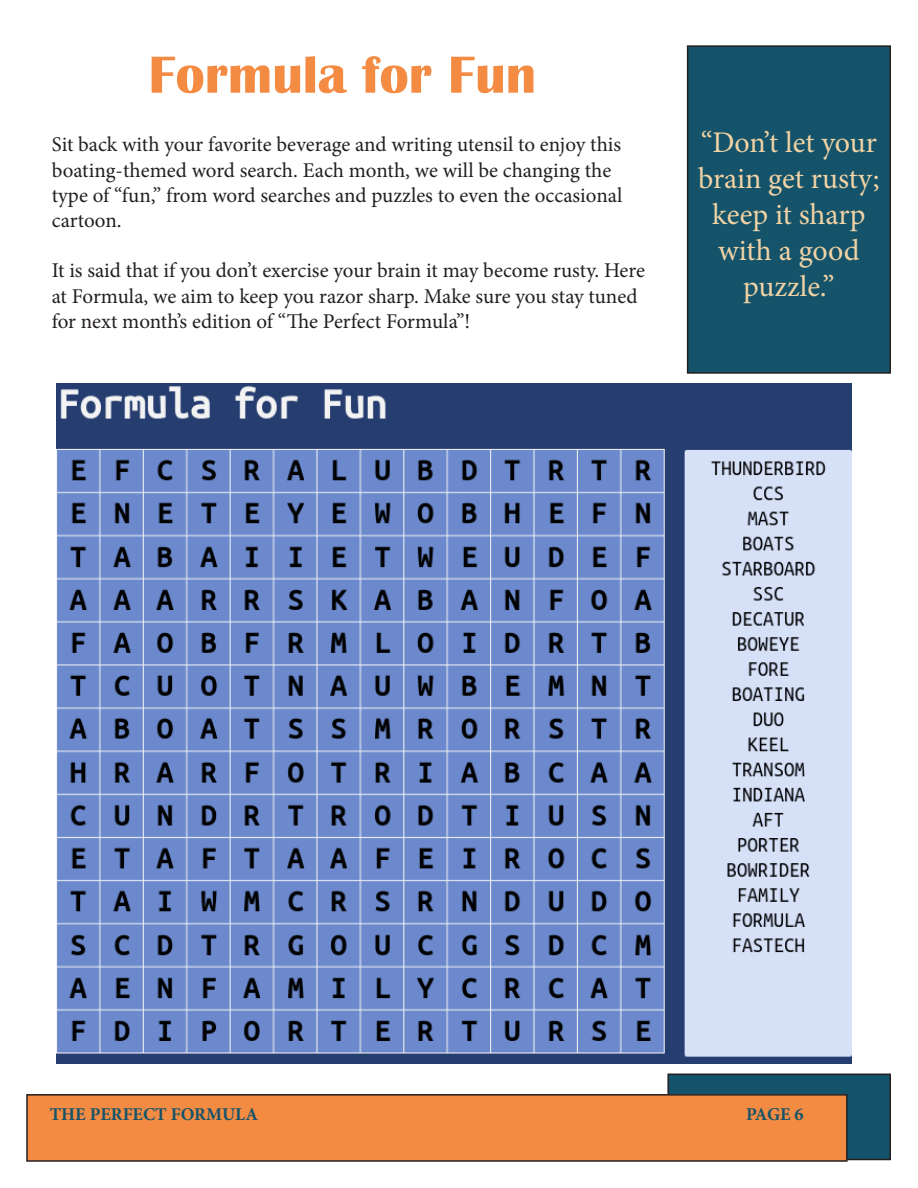
<style>
.page{position:relative;width:918px;height:1188px;background:#fff}
.page>*{position:absolute;margin:0;border:0;box-sizing:border-box;transform-origin:0 0}
.t1{font:700 54px "Britannic";color:#f38b43}
.t2{font:30px/36px "Minion Pro";color:#f1d3a6;text-align:center}
.t3{font:21px/25.2px "Minion Pro";letter-spacing:-.005em;color:#231f20}
.t4{font:700 18px "Minion Pro";color:#145369}
</style>
<div class="page">
<div style="left:668px;top:1074px;width:222px;height:86px;background:#145369"></div>
<div style="left:667px;top:1074px;width:224px;height:86px;border:2px solid #231f20"></div>
<div style="left:688px;top:46px;width:202px;height:327px;background:#145369"></div>
<div style="left:687px;top:45px;width:204px;height:329px;border:2px solid #231f20"></div>
<div style="left:27px;top:1095px;width:820px;height:66px;background:#f38b43"></div>
<div style="left:26px;top:1094px;width:822px;height:68px;border:2px solid #231f20"></div>
<img style="left:56px;top:383px;width:796px;height:681px">
<p class="t1" style="left:149px;top:44px;width:389px">Formula for Fun</p>
<p class="t3" style="left:52px;top:132px;width:571px">Sit back with your favorite beverage and writing utensil to enjoy this boating-themed word search. Each month, we will be changing the</p>
<p class="t3" style="left:52px;top:183px;width:572px">type of “fun,” from word searches and puzzles to even the occasional cartoon.</p>
<p class="t3" style="left:52px;top:258px;width:595px">It is said that if you don’t exercise your brain it may become rusty. Here at Formula, we aim to keep you razor sharp. Make sure you stay tuned for next month’s edition of “The Perfect Formula”!</p>
<p class="t2" style="left:698px;top:125px;width:183px">“Don’t let your brain get rusty; keep it sharp with a good puzzle.”</p>
<p class="t4" style="left:50px;top:1101px;width:210px">THE PERFECT FORMULA</p>
<p class="t4" style="left:746px;top:1101px;width:59px">PAGE 6</p>
</div>
